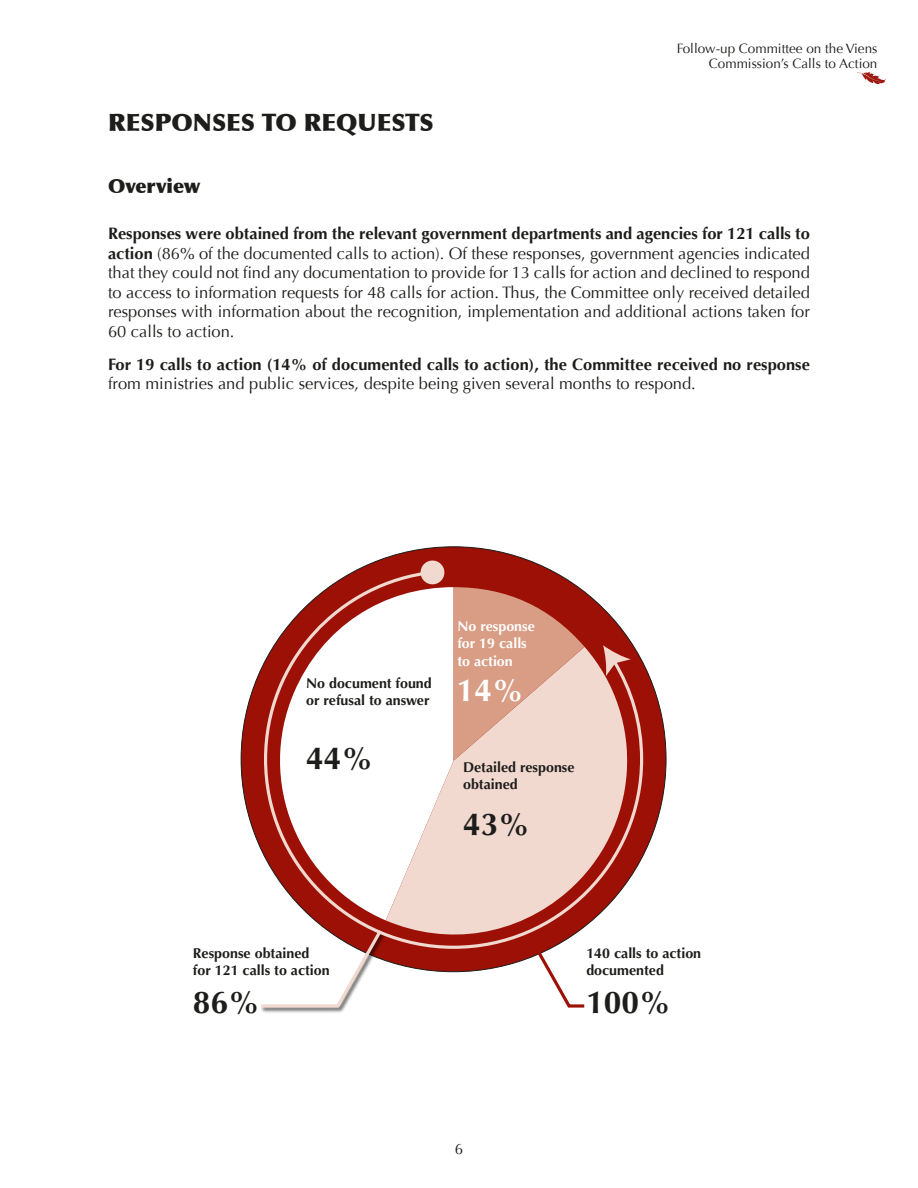
<style>
.page{position:relative;width:918px;height:1188px;background:#fff}
.page>*{position:absolute;margin:0;border:0;box-sizing:border-box;transform-origin:0 0}
.t1{font:700 31.65px "Optima LT Std";color:#1d1d1b}
.t2{font:900 24px "Optima";color:#1d1d1b}
.t3{font:900 19.5px "Optima";color:#1d1d1b}
.t4{font:16.5px/19.5px "Optima";color:#1d1d1b;text-align:justify}
.t5{font:700 16.5px "Optima";color:#1d1d1b}
.t6{font:15px "Optima";color:#1d1d1b}
.t7{font:700 14.25px/17.1px "Optima LT Std";color:#1d1d1b}
.t8{font:700 14.25px/17.1px "Optima LT Std";color:#fff}
.t9{font:13.5px/15px "Optima";color:#1d1d1b;text-align:right}
.s1{font-weight:700}
</style>
<div class="page">
<svg style="left:857px;top:72px;width:29px;height:12px"></svg>
<div style="left:241px;top:547px;width:425px;height:425px;background:#9c1006;border-radius:50%"></div>
<svg style="left:522px;top:950px;width:63px;height:58px"></svg>
<img style="left:261px;top:960px;width:128px;height:53px">
<svg style="left:261px;top:950px;width:124px;height:59px"></svg>
<svg style="left:262px;top:569px;width:383px;height:381px"></svg>
<svg style="left:420px;top:560px;width:25px;height:25px"></svg>
<svg style="left:603px;top:645px;width:28px;height:31px"></svg>
<h2 class="t2" style="left:108px;top:108px;width:327px">RESPONSES TO REQUESTS</h2>
<p class="t9" style="left:677px;top:41px;width:202px">Follow-up Committee on the Viens<br>Commission’s Calls to Action</p>
<p class="t3" style="left:108px;top:174px;width:94px">Overview</p>
<p class="t4" style="left:108px;top:224px;width:704px"><span class="s1">Responses were obtained from the relevant government departments and agencies for 121 calls to action</span> (86% of the documented calls to action). Of these responses, government agencies indicated that they could not find any documentation to provide for 13 calls for action and declined to respond to access to information requests for 48 calls for action. Thus, the Committee only received detailed responses with information about the recognition, implementation and additional actions taken for 60 calls to action.</p>
<p class="t5" style="left:108px;top:354px;width:703px">For 19 calls to action (14% of documented calls to action), the Committee received no response</p>
<p class="t4" style="left:108px;top:374px;width:589px">from ministries and public services, despite being given several months to respond.</p>
<p class="t8" style="left:457px;top:618px;width:79px">No response for 19 calls to action</p>
<p class="t7" style="left:306px;top:675px;width:219px">No document found<br>or refusal to answer <sup>14%</sup></p>
<h1 class="t1" style="left:306px;top:740px;width:68px">44%</h1>
<p class="t7" style="left:193px;top:945px;width:138px">Response obtained for 121 calls to action</p>
<h1 class="t1" style="left:193px;top:984px;width:68px">86%</h1>
<p class="t7" style="left:463px;top:758px;width:113px">Detailed response obtained</p>
<h1 class="t1" style="left:463px;top:805px;width:68px">43%</h1>
<p class="t7" style="left:586px;top:945px;width:116px">140 calls to action documented</p>
<h1 class="t1" style="left:586px;top:984px;width:86px">100%</h1>
<p class="t6" style="left:455px;top:1140px;width:10px">6</p>
</div>
